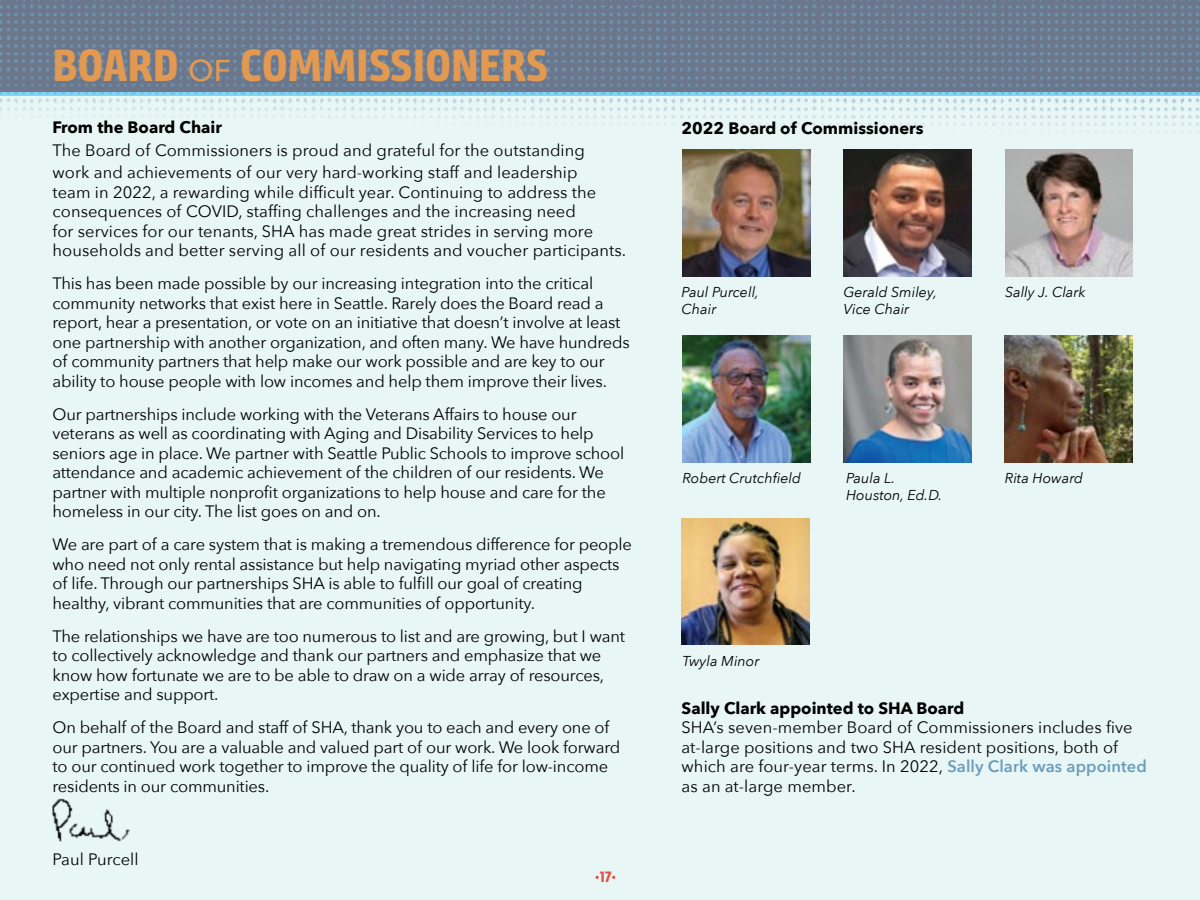
<style>
.page{position:relative;width:1200px;height:900px;background:#e8f7f6}
.page>*{position:absolute;margin:0;border:0;box-sizing:border-box;transform-origin:0 0}
.t1{font:45px "Bunday Sans Extra Bold Up";color:#e29951}
.t2{font:16.5px/19.5px "Avenir Next";letter-spacing:-.01em;color:#000}
.t3{font:700 16.5px "Avenir Next";color:#000}
.t4{font:15px "Bunday Sans Extra Bold Up";color:#e25348}
.t5{font:italic 14.25px/17px "Avenir Next";color:#000}
.s1{font-family:"Avenir Next";font-weight:500;font-size:30px}
.s2{font-weight:600;color:#6d9dbd}
</style>
<div class="page">
<img style="left:52px;top:798px;width:78px;height:44px">
<img style="left:0;top:0;width:1200px;height:132px">
<img style="left:682px;top:150px;width:128px;height:126px">
<img style="left:844px;top:150px;width:127px;height:126px">
<img style="left:1005px;top:150px;width:128px;height:126px">
<img style="left:682px;top:336px;width:128px;height:126px">
<img style="left:843px;top:336px;width:128px;height:126px">
<img style="left:1005px;top:336px;width:128px;height:126px">
<img style="left:682px;top:518px;width:128px;height:127px">
<h1 class="t1" style="left:52px;top:38px;width:497px">BOARD <span class="s1">OF</span> COMMISSIONERS</h1>
<p class="t3" style="left:53px;top:113px;width:171px">From the Board Chair</p>
<p class="t2" style="left:53px;top:138px;width:534px;line-height:22.5px">The Board of Commissioners is proud and grateful for the outstanding work and achievements of our very hard-working staff and leadership</p>
<p class="t2" style="left:53px;top:181px;width:575px">team in 2022, a rewarding while difficult year. Continuing to address the consequences of COVID, staffing challenges and the increasing need<br>for services for our tenants, SHA has made great strides in serving more households and better serving all of our residents and voucher participants.</p>
<p class="t2" style="left:53px;top:273px;width:579px">This has been made possible by our increasing integration into the critical community networks that exist here in Seattle. Rarely does the Board read a report, hear a presentation, or vote on an initiative that doesn’t involve at least one partnership with another organization, and often many. We have hundreds of community partners that help make our work possible and are key to our ability to house people with low incomes and help them improve their lives.</p>
<p class="t2" style="left:53px;top:403px;width:573px">Our partnerships include working with the Veterans Affairs to house our veterans as well as coordinating with Aging and Disability Services to help seniors age in place. We partner with Seattle Public Schools to improve school attendance and academic achievement of the children of our residents. We partner with multiple nonprofit organizations to help house and care for the homeless in our city. The list goes on and on.</p>
<p class="t2" style="left:53px;top:534px;width:581px">We are part of a care system that is making a tremendous difference for people who need not only rental assistance but help navigating myriad other aspects of life. Through our partnerships SHA is able to fulfill our goal of creating healthy, vibrant communities that are communities of opportunity.</p>
<p class="t2" style="left:53px;top:625px;width:574px">The relationships we have are too numerous to list and are growing, but I want to collectively acknowledge and thank our partners and emphasize that we know how fortunate we are to be able to draw on a wide array of resources, expertise and support.</p>
<p class="t2" style="left:53px;top:717px;width:569px">On behalf of the Board and staff of SHA, thank you to each and every one of our partners. You are a valuable and valued part of our work. We look forward to our continued work together to improve the quality of life for low-income residents in our communities.</p>
<p class="t2" style="left:53px;top:849px;width:88px">Paul Purcell</p>
<p class="t4" style="left:600px;top:868px;width:13px">17</p>
<p class="t3" style="left:682px;top:114px;width:243px">2022 Board of Commissioners</p>
<p class="t5" style="left:682px;top:283px;width:79px">Paul Purcell,<br>Chair</p>
<p class="t5" style="left:844px;top:283px;width:95px">Gerald Smiley,<br>Vice Chair</p>
<p class="t5" style="left:1005px;top:283px;width:82px">Sally J. Clark</p>
<p class="t5" style="left:682px;top:469px;width:120px">Robert Crutchfield</p>
<p class="t5" style="left:846px;top:469px;width:98px">Paula L.<br>Houston, Ed.D.</p>
<p class="t5" style="left:1005px;top:469px;width:80px">Rita Howard</p>
<p class="t5" style="left:683px;top:652px;width:78px">Twyla Minor</p>
<p class="t3" style="left:682px;top:694px;width:284px">Sally Clark appointed to SHA Board</p>
<p class="t2" style="left:682px;top:717px;width:467px">SHA’s seven-member Board of Commissioners includes five at-large positions and two SHA resident positions, both of which are four-year terms. In 2022, <span class="s2">Sally Clark was appointed </span>as an at-large member.</p>
</div>
